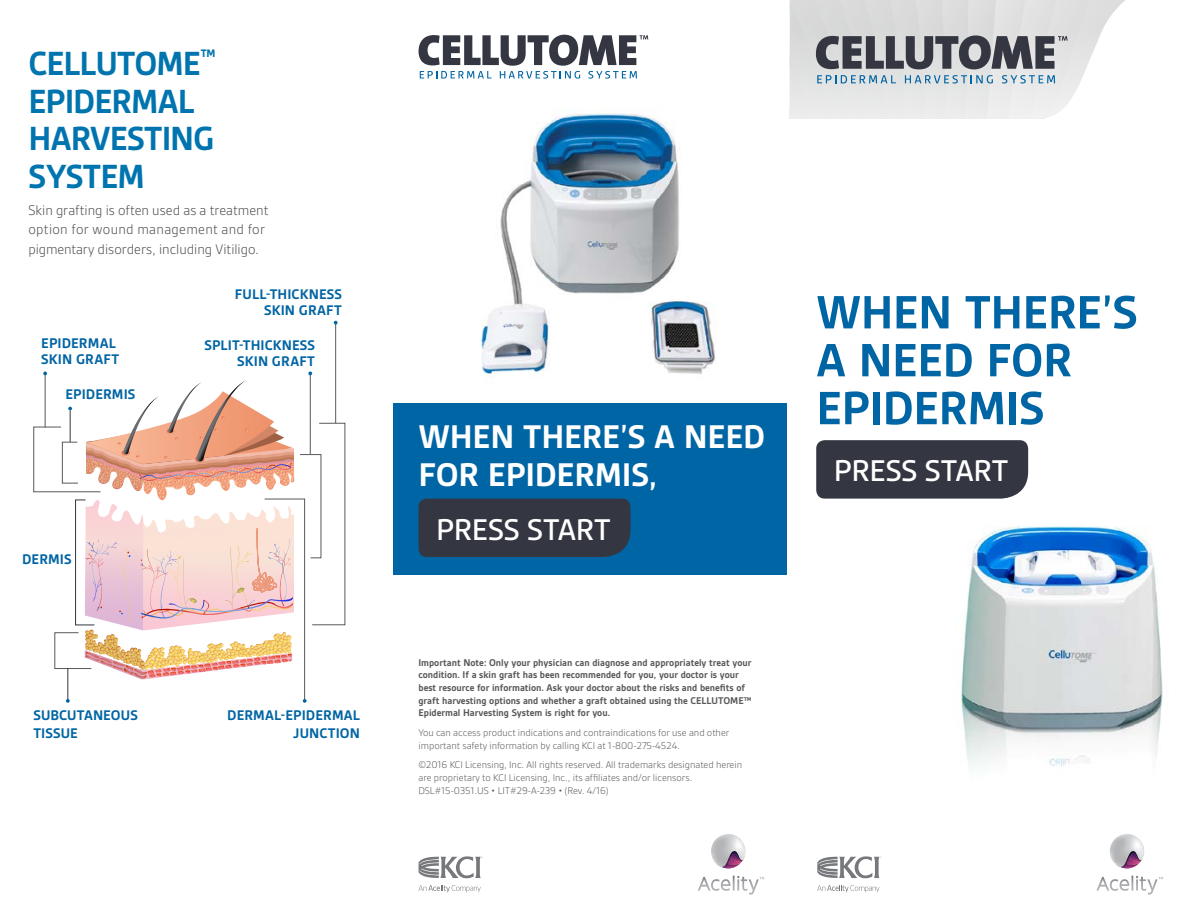
<style>
.page{position:relative;width:1188px;height:918px;background:#fff}
.page>*{position:absolute;margin:0;border:0;box-sizing:border-box;transform-origin:0 0}
.t1{font:700 50.1px/47.8px "Gesta";letter-spacing:-.01em;color:#0065a4}
.t2{font:700 36px/37.5px "Gesta";letter-spacing:-.025em;color:#0074af}
.t3{font:700 35.25px/38px "Gesta";letter-spacing:-.005em;color:#fff}
.t4{font:500 32.25px "Gesta";letter-spacing:-.005em;color:#fff}
.t5{font:700 15px/16.5px "Gesta";letter-spacing:.01em;color:#0065a4;text-align:right}
.t6{font:300 15px/19.8px "Gesta";letter-spacing:.005em;color:#4d4d4f}
.t7{font:700 10.5px/12.6px "Gesta";color:#58595b}
.t8{font:300 10.5px/12.6px "Gesta";color:#58595b}
</style>
<div class="page">
<img style="left:961px;top:526px;width:202px;height:242px">
<hr style="left:335px;top:323px;width:1px;height:100px;background:#58595b">
<svg style="left:334px;top:321px;width:4px;height:4px"></svg>
<svg style="left:33px;top:372px;width:313px;height:331px"></svg>
<svg style="left:817px;top:885px;width:62px;height:7px"></svg>
<svg style="left:817px;top:856px;width:65px;height:22px"></svg>
<svg style="left:419px;top:885px;width:62px;height:7px"></svg>
<svg style="left:419px;top:856px;width:64px;height:22px"></svg>
<svg style="left:1097px;top:876px;width:66px;height:19px"></svg>
<svg style="left:1109px;top:834px;width:35px;height:35px"></svg>
<svg style="left:698px;top:876px;width:66px;height:19px"></svg>
<svg style="left:711px;top:834px;width:35px;height:35px"></svg>
<svg style="left:790px;top:0;width:335px;height:119px;background:#ccced0"></svg>
<div style="left:816px;top:440px;width:212px;height:59px;background:#343741"></div>
<div style="left:394px;top:403px;width:393px;height:171px;background:#0065a4"></div>
<div style="left:419px;top:499px;width:211px;height:58px;background:#343741"></div>
<svg style="left:419px;top:35px;width:229px;height:44px"></svg>
<img style="left:481px;top:112px;width:235px;height:262px">
<h2 class="t2" style="left:28px;top:45px;width:189px">CELLUTOME<sup>™<br></sup>EPIDERMAL<br>HARVESTING<br>SYSTEM</h2>
<h3 class="t6" style="left:28px;top:200px;width:241px">Skin grafting is often used as a treatment option for wound management and for pigmentary disorders, including Vitiligo.</h3>
<h3 class="t5" style="left:41px;top:335px;width:79px;text-align:left">EPIDERMAL<br>SKIN GRAFT</h3>
<h3 class="t5" style="left:65px;top:386px;width:71px">EPIDERMIS</h3>
<h3 class="t5" style="left:22px;top:551px;width:51px">DERMIS</h3>
<h3 class="t5" style="left:33px;top:706px;width:106px;line-height:18px;text-align:left">SUBCUTANEOUS<br>TISSUE</h3>
<h3 class="t5" style="left:235px;top:286px;width:109px">FULL-THICKNESS<br>SKIN GRAFT</h3>
<h3 class="t5" style="left:204px;top:336px;width:112px">SPLIT-THICKNESS<br>SKIN GRAFT</h3>
<h3 class="t5" style="left:227px;top:706px;width:134px;line-height:18px">DERMAL-EPIDERMAL<br>JUNCTION</h3>
<h3 class="t3" style="left:419px;top:417px;width:348px">WHEN THERE’S A NEED<br>FOR EPIDERMIS,</h3>
<h3 class="t4" style="left:436px;top:511px;width:176px">PRESS START</h3>
<p class="t7" style="left:418px;top:656px;width:335px">Important Note: Only your physician can diagnose and appropriately treat your condition. If a skin graft has been recommended for you, your doctor is your best resource for information. Ask your doctor about the risks and benefits of graft harvesting options and whether a graft obtained using the CELLUTOME™ Epidermal Harvesting System is right for you.</p>
<p class="t8" style="left:418px;top:726px;width:312px">You can access product indications and contraindications for use and other important safety information by calling KCI at 1-800-275-4524.</p>
<p class="t8" style="left:418px;top:759px;width:325px">©2016 KCI Licensing, Inc. All rights reserved. All trademarks designated herein are proprietary to KCI Licensing, Inc., its affiliates and/or licensors.<br>DSL#15-0351.US • LIT#29-A-239 • (Rev. 4/16)</p>
<h1 class="t1" style="left:816px;top:288px;width:323px">WHEN THERE’S<br>A NEED FOR<br>EPIDERMIS</h1>
<h3 class="t4" style="left:834px;top:453px;width:176px">PRESS START</h3>
</div>
